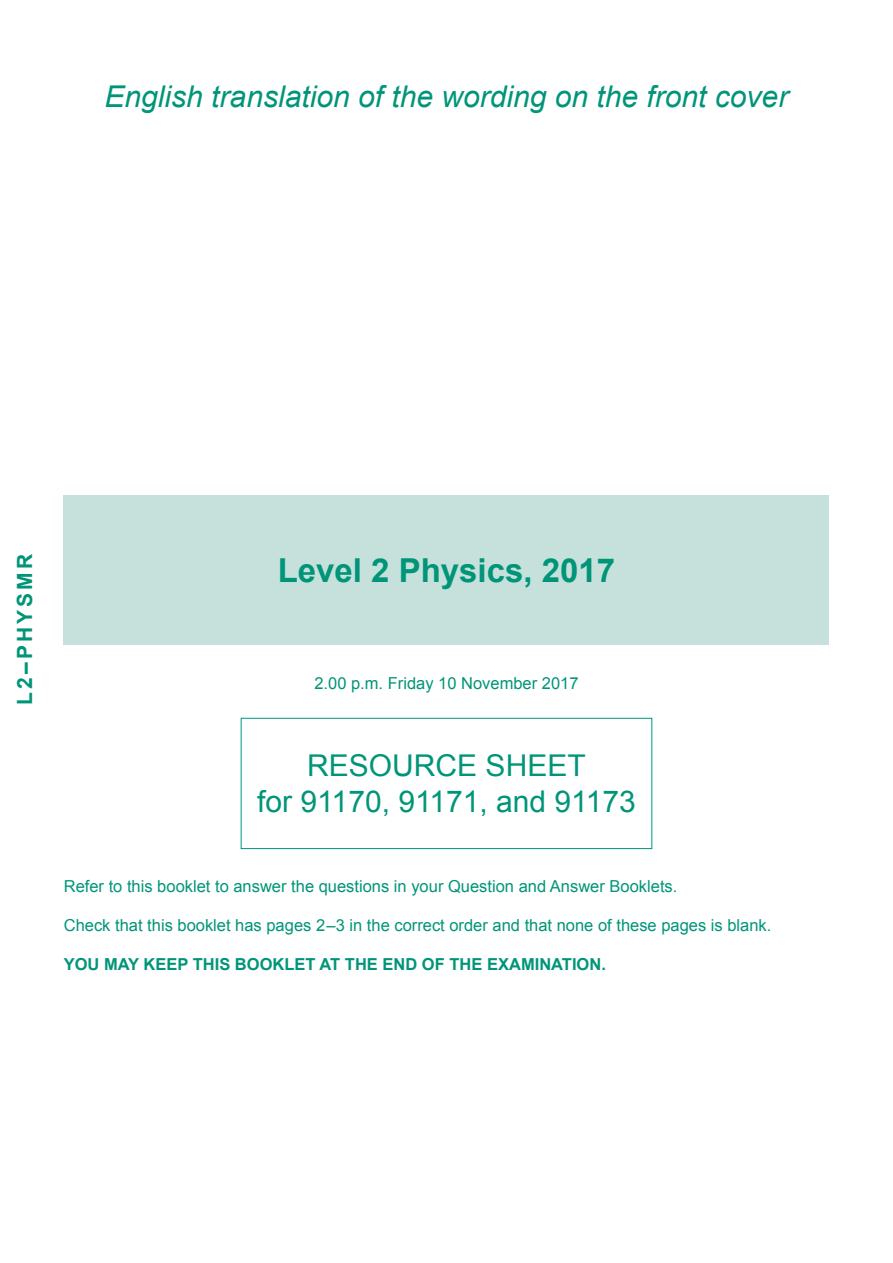
<style>
.page{position:relative;width:893px;height:1263px;background:#fff}
.page>*{position:absolute;margin:0;border:0;box-sizing:border-box;transform-origin:0 0}
.t1{font:700 33px "Arial";color:#009578}
.Inline_frame{font:italic 30px "Arial";color:#009578}
.t2{font:30px/36px "Arial";color:#009578;text-align:center}
.AS_Number{font:700 21px "Arial";letter-spacing:.15em;color:#009578}
.Instructions__normal{font:16.5px "Arial";color:#009578}
.Instructions{font:16.5px "Arial";color:#009578}
.Instructions-2{font:700 16.5px "Arial";color:#009578}
.Exam_date___Credits{font:16.5px "Arial";color:#009578}
.s1{font-style:inherit}
</style>
<div class="page">
<div style="left:64px;top:495px;width:765px;height:150px;background:#c6e1db"></div>
<div style="left:241px;top:718px;width:411px;height:131px;border:1px solid #009578"></div>
<p class="Inline_frame" style="left:105px;top:77px;width:685px">English translation of the wording on the front cover</p>
<p class="AS_Number" style="left:11px;top:705px;width:153px;rotate:-90deg">L2–PHYSMR</p>
<p class="t1" style="left:278px;top:549px;width:339px">Level 2 Physics, 2017</p>
<p class="Exam_date___Credits" style="left:314px;top:672px;width:266px"><span class="s1">2.00</span> p.m. Friday 10 November 2017</p>
<p class="t2" style="left:257px;top:748px;width:380px">RESOURCE SHEET<br>for 91170, 91171, and 91173</p>
<p class="Instructions" style="left:64px;top:875px;width:615px">Refer to this booklet to answer the questions in your Question and Answer Booklets.</p>
<p class="Instructions__normal" style="left:64px;top:914px;width:709px">Check that this booklet has pages 2 –3 in the correct order and that none of these pages is blank.</p>
<p class="Instructions-2" style="left:64px;top:953px;width:544px">YOU MAY KEEP THIS BOOKLET AT THE END OF THE EXAMINATION.</p>
</div>
